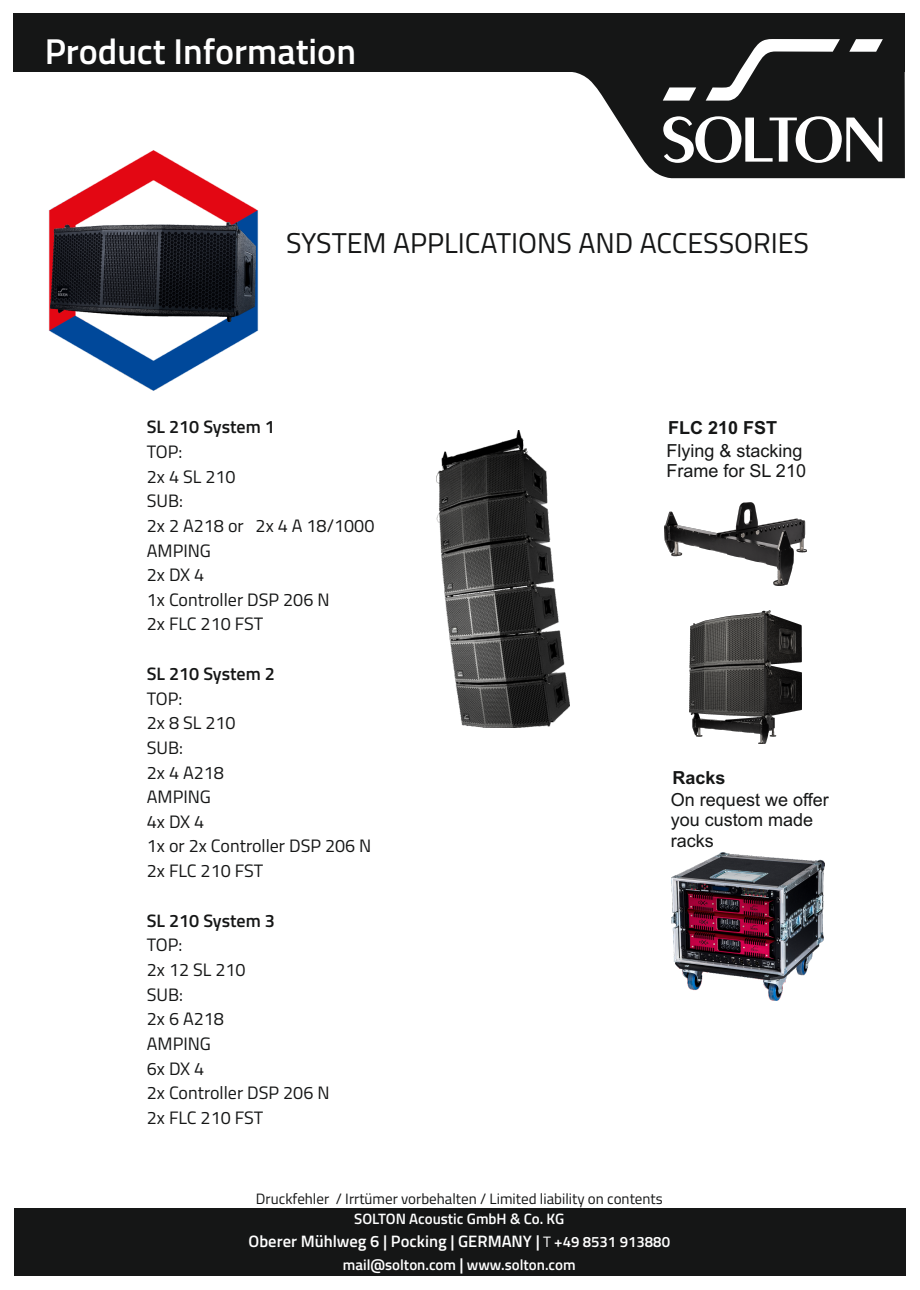
<style>
.page{position:relative;width:920px;height:1290px;background:#fff}
.page>*{position:absolute;margin:0;border:0;box-sizing:border-box;transform-origin:0 0}
.t1{font:600 36px "Titillium";color:#fff}
.t2{font:28.65px "Titillium";color:#151616}
.t3{font:18px/24.6px "Titillium";color:#151616}
.t4{font:18px/20.1px "Arial";color:#151616}
.t5{font:600 18px "Titillium";color:#151616}
.t6{font:700 18px "Arial";color:#151616}
.t7{font:600 16.5px/23.1px "Titillium";color:#fff;text-align:center}
.t8{font:15px "Titillium";color:#151616}
.t9{font:600 15px "Titillium";color:#fff}
.s1{font-weight:400;font-size:15px}
.s2{font-size:15px}
</style>
<div class="page">
<img style="left:48px;top:150px;width:211px;height:241px">
<img style="left:672px;top:853px;width:153px;height:147px">
<div style="left:13px;top:13px;width:891px;height:59px;background:#151616"></div>
<svg style="left:572px;top:39px;width:333px;height:139px"></svg>
<img style="left:51px;top:222px;width:205px;height:100px">
<img style="left:664px;top:502px;width:142px;height:83px">
<img style="left:689px;top:611px;width:112px;height:132px">
<img style="left:436px;top:430px;width:134px;height:297px">
<div style="left:14px;top:1208px;width:891px;height:68px;background:#151616"></div>
<h1 class="t1" style="left:45px;top:37px;width:313px">Product Information</h1>
<h2 class="t2" style="left:286px;top:232px;width:524px">SYSTEM APPLICATIONS AND ACCESSORIES</h2>
<p class="t5" style="left:147px;top:420px;width:129px">SL 210 System 1</p>
<p class="t3" style="left:147px;top:441px;width:229px">TOP:<br>2x 4 SL 210<br>SUB:<br>2x 2 A218 or 2x 4 A 18/1000<br>AMPING<br>2x DX 4<br>1x Controller DSP 206 N<br>2x FLC 210 FST</p>
<p class="t5" style="left:147px;top:666px;width:129px">SL 210 System 2</p>
<p class="t3" style="left:147px;top:688px;width:226px">TOP:<br>2x 8 SL 210<br>SUB:<br>2x 4 A218<br>AMPING<br>4x DX 4<br>1x or 2x Controller DSP 206 N<br>2x FLC 210 FST</p>
<p class="t5" style="left:147px;top:913px;width:129px">SL 210 System 3</p>
<p class="t3" style="left:147px;top:935px;width:184px">TOP:<br>2x 12 SL 210<br>SUB:<br>2x 6 A218<br>AMPING<br>6x DX 4<br>2x Controller DSP 206 N<br>2x FLC 210 FST</p>
<p class="t6" style="left:668px;top:421px;width:111px">FLC 210 FST</p>
<p class="t4" style="left:667px;top:442px;width:141px">Flying &amp; stacking<br>Frame for SL 210</p>
<p class="t6" style="left:672px;top:771px;width:55px">Racks</p>
<p class="t4" style="left:671px;top:792px;width:159px">On request we offer you custom made racks</p>
<p class="t8" style="left:256px;top:1192px;width:408px">Druckfehler / Irrtümer vorbehalten / Limited liability on contents</p>
<p class="t9" style="left:354px;top:1213px;width:212px">SOLTON Acoustic GmbH &amp; Co. KG</p>
<p class="t9" style="left:343px;top:1259px;width:234px">mail@solton.com www.solton.com</p>
<p class="t7" style="left:249px;top:1231px;width:423px">Oberer Mühlweg 6 | Pocking | GERMANY | <span class="s1">T</span> <span class="s2">+49 8531 913880 </span>|</p>
</div>
